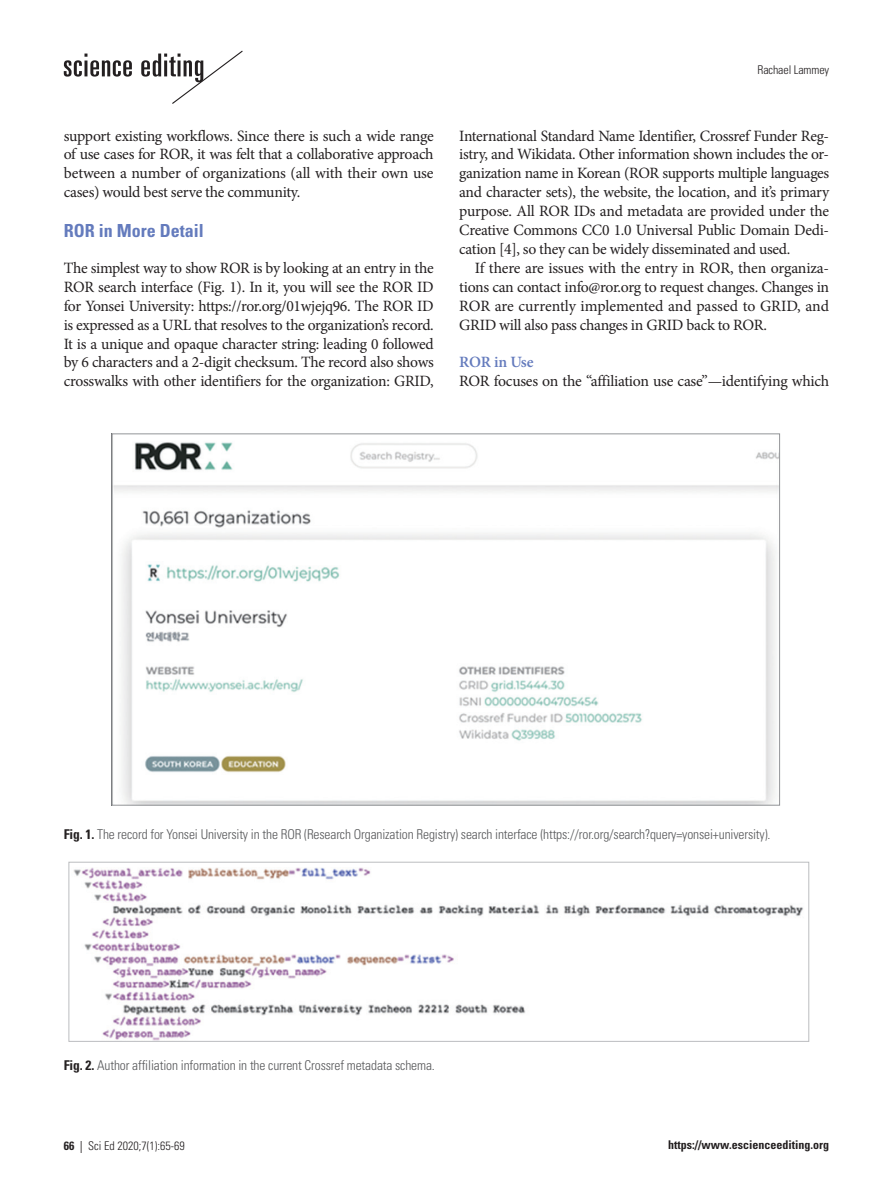
<style>
.page{position:relative;width:893px;height:1191px;background:#fff}
.page>*{position:absolute;margin:0;border:0;box-sizing:border-box;transform-origin:0 0}
.본문대제목{font:700 condensed 18px "Univers LT Std";color:#647bbd}
.본문{font:15.75px/18.9px "Minion Pro";letter-spacing:-.02em;color:#231f20;text-align:justify}
.본문중제목{font:600 15.75px "Minion Pro";letter-spacing:-.02em;color:#647bbd}
.표제목그림설명{font:300 condensed 13.5px "Univers LT Std";letter-spacing:-.01em;color:#57585a}
.t1{font:300 condensed 12px "Univers LT Std";letter-spacing:-.01em;color:#231f20}
.t2{font:700 condensed 12px "Univers LT Std";color:#231f20}
.s1{font-weight:700;color:#231f20}
.s2{font-weight:700}
.s3{font-weight:400}
</style>
<div class="page">
<svg style="left:64px;top:50px;width:179px;height:54px"></svg>
<img style="left:114px;top:442px;width:664px;height:361px">
<img style="left:73px;top:867px;width:730px;height:172px">
<div style="left:69px;top:862px;width:740px;height:179px;border:1px solid #bcbdc0"></div>
<p class="본문" style="left:64px;top:126px;width:371px">support existing workflows. Since there is such a wide range of use cases for ROR, it was felt that a collaborative approach between a number of organizations (all with their own use cases) would best serve the community.</p>
<p class="본문대제목" style="left:64px;top:220px;width:142px">ROR in More Detail</p>
<p class="본문" style="left:64px;top:258px;width:371px">The simplest way to show ROR is by looking at an entry in the ROR search interface (Fig. 1). In it, you will see the ROR ID for Yonsei University: https://ror.org/01wjejq96. The ROR ID is expressed as a URL that resolves to the organization’s record.<br>It is a unique and opaque character string: leading 0 followed by 6 characters and a 2-digit checksum. The record also shows crosswalks with other identifiers for the organization: GRID,</p>
<p class="t1" style="left:757px;top:62px;width:73px">Rachael Lammey</p>
<p class="본문" style="left:459px;top:126px;width:372px">International Standard Name Identifier, Crossref Funder Reg&shy;istry, and Wikidata. Other information shown includes the or&shy;ganization name in Korean (ROR supports multiple languages and character sets), the website, the location, and it’s primary purpose. All ROR IDs and metadata are provided under the Creative Commons CC0 1.0 Universal Public Domain Dedi&shy;cation [4], so they can be widely disseminated and used.</p>
<p class="본문" style="left:459px;top:258px;width:371px;text-indent:16px">If there are issues with the entry in ROR, then organiza&shy;tions can contact info@ror.org to request changes. Changes in ROR are currently implemented and passed to GRID, and GRID will also pass changes in GRID back to ROR.</p>
<p class="본문중제목" style="left:459px;top:351px;width:76px">ROR in Use</p>
<p class="본문" style="left:459px;top:372px;width:371px">ROR focuses on the “affiliation use case”—identifying which</p>
<p class="표제목그림설명" style="left:64px;top:825px;width:708px"><span class="s1">Fig. 1.</span> The record for Yonsei University in the ROR (Research Organization Registry) search interface (https://ror.org/search?query=yonsei+university).</p>
<p class="표제목그림설명" style="left:64px;top:1056px;width:373px"><span class="s1">Fig. 2.</span> Author affiliation information in the current Crossref metadata schema.</p>
<p class="t1" style="left:64px;top:1138px;width:122px"><span class="s2">66</span> <span class="s3">|</span> Sci Ed 2020;7(1):65-69</p>
<p class="t2" style="left:668px;top:1137px;width:162px">https://www.escienceediting.org</p>
</div>
